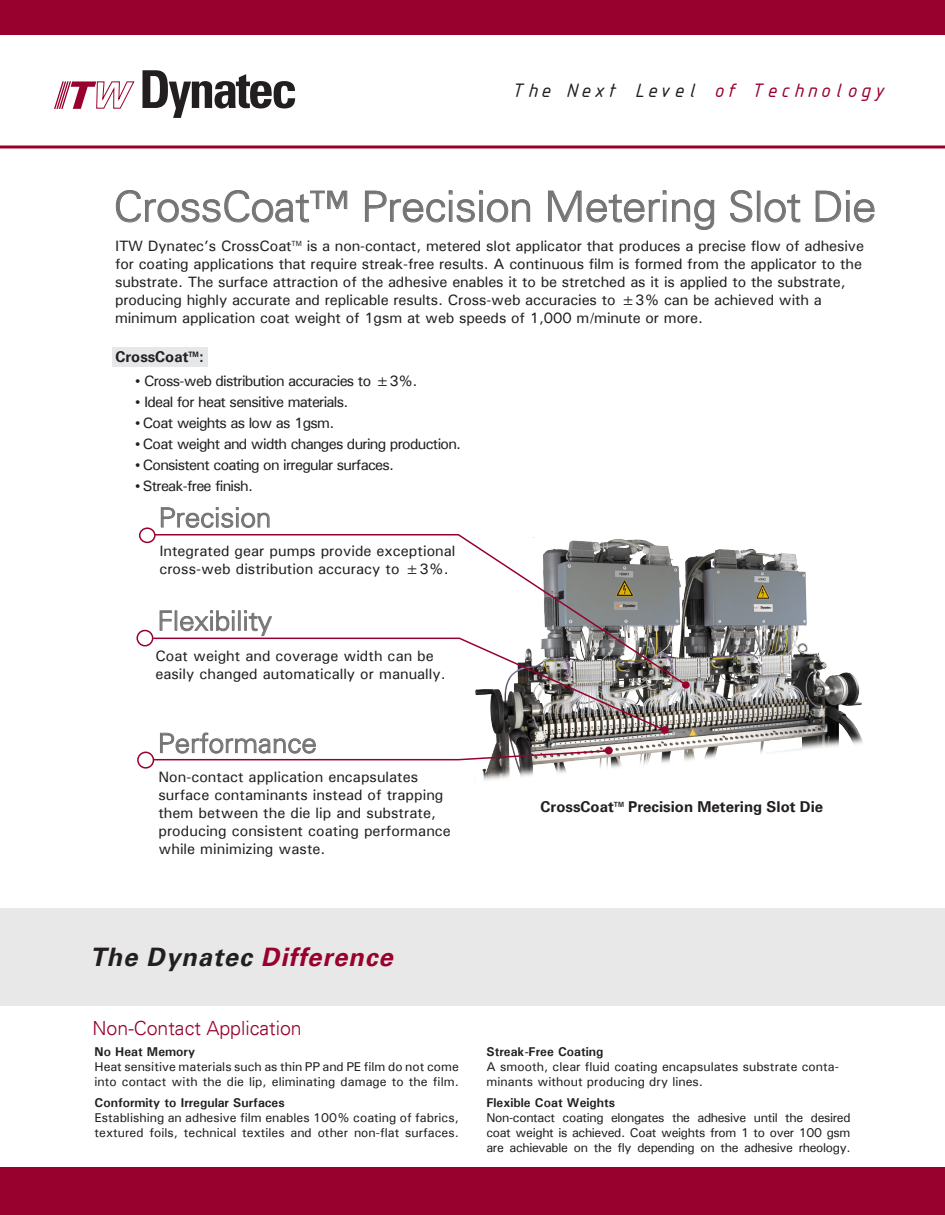
<style>
.page{position:relative;width:945px;height:1215px;background:#fff}
.page>*{position:absolute;margin:0;border:0;box-sizing:border-box;transform-origin:0 0}
.Page_1_Header{font:300 42px "Univers";letter-spacing:-.01em;color:#747475}
.t1{font:300 27px "Univers";color:#747475}
.t2{font:italic 700 25.5px "Univers";letter-spacing:.04em;color:#231f20}
.t3{font:21px "ISOCTEUR Italic";letter-spacing:-.075em;color:#231f20}
.t4{font:300 19.5px "Univers";color:#98012d}
.Page_Body{font:500 15px/18px "Univers";letter-spacing:-.01em;color:#231f20}
.Body{font:500 15px/18px "Univers";color:#231f20}
.Page_Body-2{font:500 15px "Univers";letter-spacing:-.05em;color:#231f20}
.Model{font:700 15px "Univers";color:#231f20}
.t5{font:500 12.75px/15.3px "Univers";color:#231f20}
.t6{font:700 12.75px "Univers";color:#231f20}
.s1{color:#98012d}
.s2{font-family:"Times New Roman";font-weight:400}
</style>
<div class="page">
<div style="left:0;top:0;width:945px;height:34px;background:#98012d"></div>
<div style="left:0;top:1168px;width:945px;height:47px;background:#98012d"></div>
<hr style="left:0;top:145px;width:945px;height:3px;background:#98012d">
<div style="left:0;top:908px;width:945px;height:98px;background:#e8e8e9"></div>
<img style="left:474px;top:548px;width:389px;height:232px">
<div style="left:113px;top:348px;width:95px;height:19px;background:#e6e7e9"></div>
<svg style="left:116px;top:190px;width:232px;height:33px"></svg>
<svg style="left:365px;top:190px;width:165px;height:33px"></svg>
<svg style="left:548px;top:190px;width:167px;height:40px"></svg>
<svg style="left:730px;top:190px;width:23px;height:33px"></svg>
<div style="left:757px;top:191px;width:3px;height:31px;border:1px solid #747475"></div>
<svg style="left:764px;top:194px;width:37px;height:29px"></svg>
<svg style="left:815px;top:190px;width:60px;height:33px"></svg>
<svg style="left:161px;top:507px;width:109px;height:21px"></svg>
<svg style="left:682px;top:681px;width:8px;height:8px"></svg>
<div style="left:139px;top:527px;width:17px;height:16px;border:2px solid #98012d;border-radius:50%"></div>
<svg style="left:154px;top:533px;width:533px;height:154px"></svg>
<div style="left:137px;top:752px;width:17px;height:17px;border:2px solid #98012d;border-radius:50%"></div>
<svg style="left:153px;top:732px;width:460px;height:29px"></svg>
<svg style="left:660px;top:726px;width:9px;height:8px"></svg>
<div style="left:136px;top:630px;width:17px;height:16px;border:2px solid #98012d;border-radius:50%"></div>
<svg style="left:152px;top:637px;width:514px;height:95px"></svg>
<svg style="left:142px;top:70px;width:153px;height:48px"></svg>
<svg style="left:54px;top:81px;width:81px;height:28px"></svg>
<p class="t3" style="left:513px;top:76px;width:376px">The Next Level <span class="s1">of Technology</span></p>
<p class="Page_1_Header" style="left:114px;top:181px;width:764px">CrossCoat™ Precision Metering Slot Die</p>
<p class="Page_Body" style="left:115px;top:237px;width:751px">ITW Dynatec’s CrossCoat<sup>TM</sup> is a non-contact, metered slot applicator that produces a precise flow of adhesive for coating applications that require streak-free results. A continuous film is formed from the applicator to the substrate. The surface attraction of the adhesive enables it to be stretched as it is applied to the substrate, producing highly accurate and replicable results. Cross-web accuracies to ±3% can be achieved with a minimum application coat weight of 1gsm at web speeds of 1,000 m/minute or more.</p>
<p class="Model" style="left:115px;top:348px;width:90px">CrossCoat<sup>TM</sup>:</p>
<p class="Page_Body-2" style="left:135px;top:371px;width:284px"><span class="s2">•</span> Cross-web distribution accuracies to ±3%.</p>
<p class="Page_Body-2" style="left:135px;top:392px;width:215px"><span class="s2">•</span> Ideal for heat sensitive materials.</p>
<p class="Page_Body-2" style="left:135px;top:413px;width:201px"><span class="s2">•</span> Coat weights as low as 1gsm.</p>
<p class="Page_Body-2" style="left:135px;top:434px;width:327px"><span class="s2">•</span> Coat weight and width changes during production.</p>
<p class="Page_Body-2" style="left:135px;top:455px;width:260px"><span class="s2">•</span> Consistent coating on irregular surfaces.</p>
<p class="Page_Body-2" style="left:135px;top:476px;width:119px"><span class="s2">•</span> Streak-free finish.</p>
<p class="t1" style="left:159px;top:501px;width:114px">Precision</p>
<p class="Body" style="left:159px;top:542px;width:298px">Integrated gear pumps provide exceptional cross-web distribution accuracy to ±3%.</p>
<p class="t1" style="left:158px;top:605px;width:116px">Flexibility</p>
<p class="Body" style="left:155px;top:646px;width:292px">Coat weight and coverage width can be easily changed automatically or manually.</p>
<p class="t1" style="left:158px;top:727px;width:161px">Performance</p>
<p class="Body" style="left:158px;top:767px;width:294px">Non-contact application encapsulates surface contaminants instead of trapping them between the die lip and substrate, producing consistent coating performance while minimizing waste.</p>
<p class="Model" style="left:541px;top:798px;width:284px">CrossCoat<sup>TM</sup> Precision Metering Slot Die</p>
<p class="t2" style="left:90px;top:942px;width:304px">The Dynatec <span class="s1">Difference</span></p>
<p class="t4" style="left:93px;top:1016px;width:211px">Non-Contact Application</p>
<p class="t6" style="left:94px;top:1044px;width:102px">No Heat Memory</p>
<p class="t5" style="left:94px;top:1059px;width:366px">Heat sensitive materials such as thin PP and PE film do not come into contact with the die lip, eliminating damage to the film.</p>
<p class="t6" style="left:94px;top:1095px;width:192px">Conformity to Irregular Surfaces</p>
<p class="t5" style="left:94px;top:1110px;width:366px">Establishing an adhesive film enables 100% coating of fabrics, textured foils, technical textiles and other non-flat surfaces.</p>
<p class="t6" style="left:487px;top:1044px;width:118px">Streak-Free Coating</p>
<p class="t5" style="left:487px;top:1059px;width:354px">A smooth, clear fluid coating encapsulates substrate conta&shy;minants without producing dry lines.</p>
<p class="t6" style="left:487px;top:1095px;width:130px">Flexible Coat Weights</p>
<p class="t5" style="left:487px;top:1110px;width:366px;text-align:justify">Non-contact coating elongates the adhesive until the desired coat weight is achieved. Coat weights from 1 to over 100 gsm are achievable on the fly depending on the adhesive rheology.</p>
</div>
